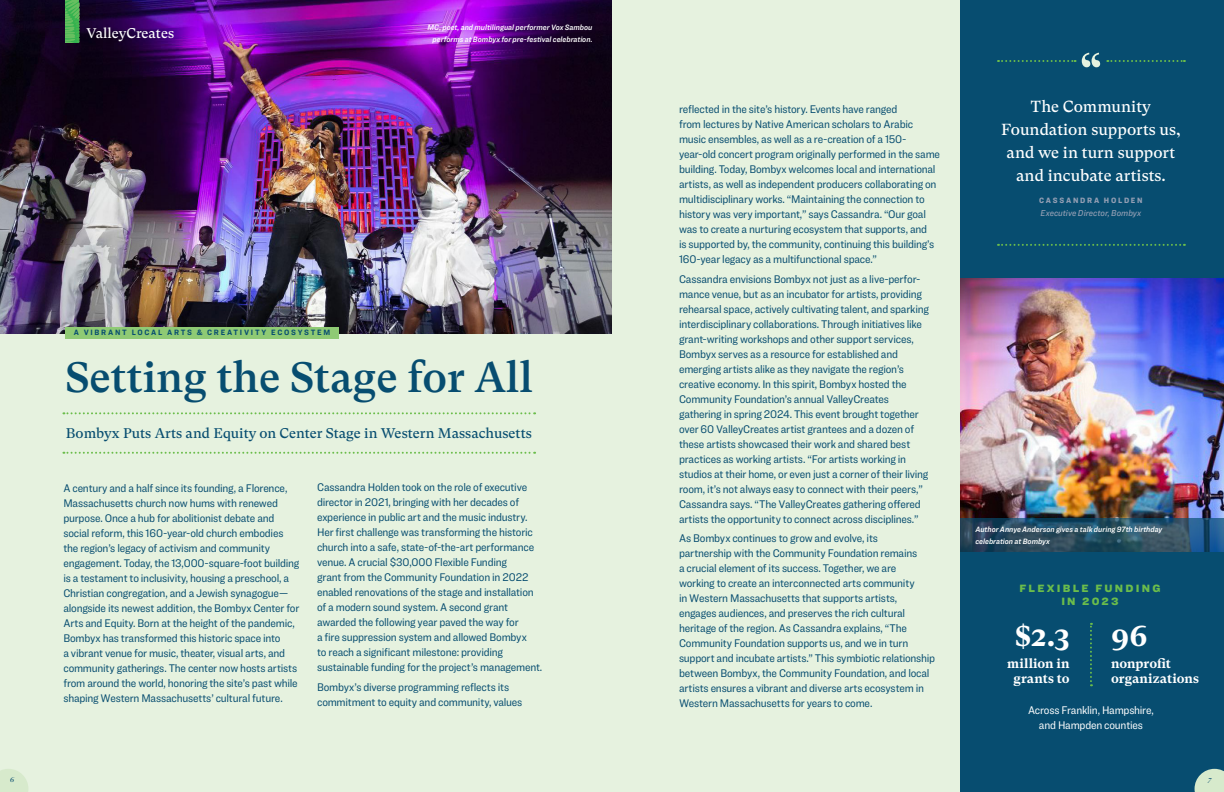
<style>
.page{position:relative;width:1224px;height:792px;background:#e6f2df}
.page>*{position:absolute;margin:0;border:0;box-sizing:border-box;transform-origin:0 0}
.Alt_Title{font:500 42px "GT Super Text";color:#074d70}
.t1{font:700 30px "GT Super Text";color:#fff}
.Intro_Text{font:16px/23px "GT Super Text";color:#fff;text-align:center}
.Intro_Text-2{font:14px "GT Super Text";color:#074d70}
.Intro_Text-3{font:14px "GT Super Text";color:#fff}
.t2{font:700 13px/15.6px "GT Super Text";color:#fff}
.Body_Copy_-_BLUE{font:11.5px/15px "Ringside Narrow";letter-spacing:-.02em;color:#074d70}
.Body_Copy_-_BLUE-2{font:11.5px/15px "Ringside Narrow";letter-spacing:-.02em;color:#fff;text-align:center}
.t3{font:900 11px/13.2px "Ringside";letter-spacing:.2em;color:#6bbd4b;text-align:center}
.Body_Copy_-_Blue{font:9px "Ringside Narrow Med Ital";color:#949fb4}
.Intro_Text-4{font:8px/12px "Ringside Narrow Semi Ital";letter-spacing:.005em;color:#fff;text-align:right}
.Body_Copy_-_Blue-2{font:700 8px "Ringside Narrow";letter-spacing:.22em;color:#074d70}
.Body_Copy_-_Blue-3{font:900 8px "Ringside Narrow";letter-spacing:.215em;color:#949fb4}
.t4{font:italic 500 7px "GT Super Ds Trial";color:#074d70}
</style>
<div class="page">
<svg style="left:63px;top:412px;width:472px;height:2px"></svg>
<svg style="left:63px;top:452px;width:472px;height:2px"></svg>
<svg style="left:0;top:769px;width:28px;height:23px"></svg>
<img style="left:0;top:0;width:612px;height:334px">
<svg style="left:65px;top:0;width:14px;height:42px"></svg>
<div style="left:65px;top:327px;width:274px;height:11px;background:#8fca74"></div>
<div style="left:960px;top:0;width:264px;height:792px;background:#074d70"></div>
<svg style="left:998px;top:244px;width:187px;height:2px"></svg>
<svg style="left:1082px;top:53px;width:18px;height:14px"></svg>
<svg style="left:998px;top:60px;width:78px;height:2px"></svg>
<svg style="left:1107px;top:60px;width:78px;height:2px"></svg>
<svg style="left:1090px;top:623px;width:2px;height:63px"></svg>
<img style="left:960px;top:278px;width:264px;height:240px">
<svg style="left:1195px;top:769px;width:29px;height:23px"></svg>
<svg style="left:960px;top:518px;width:264px;height:34px;background:#284e66"></svg>
<p class="Intro_Text-3" style="left:86px;top:25px;width:89px">ValleyCreates</p>
<p class="Intro_Text-4" style="left:428px;top:21px;width:166px">MC, poet, and multilingual performer Vox Sambou performs at Bombyx for pre-festival celebration.</p>
<p class="t4" style="left:10px;top:777px;width:6px">6</p>
<p class="Body_Copy_-_Blue-2" style="left:74px;top:327px;width:258px">A VIBRANT LOCAL ARTS &amp; CREATIVITY ECOSYSTEM</p>
<p class="Alt_Title" style="left:65px;top:353px;width:469px">Setting the Stage for All</p>
<p class="Intro_Text-2" style="left:66px;top:425px;width:467px">Bombyx Puts Arts and Equity on Center Stage in Western Massachusetts</p>
<p class="Body_Copy_-_BLUE" style="left:63px;top:481px;width:237px">A century and a half since its founding, a Florence, Massachusetts church now hums with renewed purpose. Once a hub for abolitionist debate and social reform, this 160-year-old church embodies the region’s legacy of activism and community engagement. Today, the 13,000-square-foot building is a testament to inclusivity, housing a preschool, a Christian congregation, and a Jewish synagogue— alongside its newest addition, the Bombyx Center for Arts and Equity. Born at the height of the pandemic, Bombyx has transformed this historic space into<br>a vibrant venue for music, theater, visual arts, and community gatherings. The center now hosts artists from around the world, honoring the site’s past while shaping Western Massachusetts’ cultural future.</p>
<p class="Body_Copy_-_BLUE" style="left:317px;top:480px;width:227px">Cassandra Holden took on the role of executive director in 2021, bringing with her decades of experience in public art and the music industry.<br>Her first challenge was transforming the historic church into a safe, state-of-the-art performance venue. A crucial $30,000 Flexible Funding<br>grant from the Community Foundation in 2022 enabled renovations of the stage and installation of a modern sound system. A second grant awarded the following year paved the way for<br>a fire suppression system and allowed Bombyx<br>to reach a significant milestone: providing sustainable funding for the project’s management.</p>
<p class="Body_Copy_-_BLUE" style="left:317px;top:679px;width:207px">Bombyx’s diverse programming reflects its commitment to equity and community, values</p>
<p class="Body_Copy_-_BLUE" style="left:679px;top:102px;width:263px">reflected in the site’s history. Events have ranged<br>from lectures by Native American scholars to Arabic music ensembles, as well as a re-creation of a 150- year-old concert program originally performed in the same building. Today, Bombyx welcomes local and international artists, as well as independent producers collaborating on multidisciplinary works. “Maintaining the connection to history was very important,” says Cassandra. “Our goal was to create a nurturing ecosystem that supports, and<br>is supported by, the community, continuing this building’s 160-year legacy as a multifunctional space.”</p>
<p class="Body_Copy_-_BLUE" style="left:679px;top:271px;width:251px">Cassandra envisions Bombyx not just as a live-perfor&shy;mance venue, but as an incubator for artists, providing rehearsal space, actively cultivating talent, and sparking interdisciplinary collaborations. Through initiatives like grant-writing workshops and other support services, Bombyx serves as a resource for established and emerging artists alike as they navigate the region’s creative economy. In this spirit, Bombyx hosted the Community Foundation’s annual ValleyCreates gathering in spring 2024. This event brought together over 60 ValleyCreates artist grantees and a dozen of these artists showcased their work and shared best practices as working artists. “For artists working in studios at their home, or even just a corner of their living room, it’s not always easy to connect with their peers,” Cassandra says. “The ValleyCreates gathering offered artists the opportunity to connect across disciplines.”</p>
<p class="Body_Copy_-_BLUE" style="left:679px;top:531px;width:258px">As Bombyx continues to grow and evolve, its<br>partnership with the Community Foundation remains<br>a crucial element of its success. Together, we are<br>working to create an interconnected arts community<br>in Western Massachusetts that supports artists, engages audiences, and preserves the rich cultural heritage of the region. As Cassandra explains, “The Community Foundation supports us, and we in turn support and incubate artists.” This symbiotic relationship between Bombyx, the Community Foundation, and local artists ensures a vibrant and diverse arts ecosystem in Western Massachusetts for years to come.</p>
<p class="Intro_Text" style="left:1001px;top:95px;width:181px">The Community<br>Foundation supports us, and we in turn support and incubate artists.</p>
<p class="Body_Copy_-_Blue-3" style="left:1039px;top:194px;width:105px">CASSANDRA HOLDEN</p>
<p class="Body_Copy_-_Blue" style="left:1041px;top:207px;width:102px">Executive Director, Bombyx</p>
<p class="Intro_Text-4" style="left:975px;top:523px;width:189px;text-align:left">Author Annye Anderson gives a talk during 97th birthday celebration at Bombyx</p>
<p class="t3" style="left:1019px;top:581px;width:142px">FLEXIBLE FUNDING<br>IN 2023</p>
<p class="t1" style="left:1015px;top:619px;width:56px">$2.3</p>
<p class="t1" style="left:1111px;top:618px;width:38px">96</p>
<p class="t2" style="left:1111px;top:655px;width:89px">nonprofit organizations</p>
<p class="t2" style="left:1007px;top:655px;width:64px;text-align:center">million in grants to</p>
<p class="Body_Copy_-_BLUE-2" style="left:1028px;top:703px;width:127px">Across Franklin, Hampshire, and Hampden counties</p>
<p class="t4" style="left:1208px;top:777px;width:5px">7</p>
</div>
